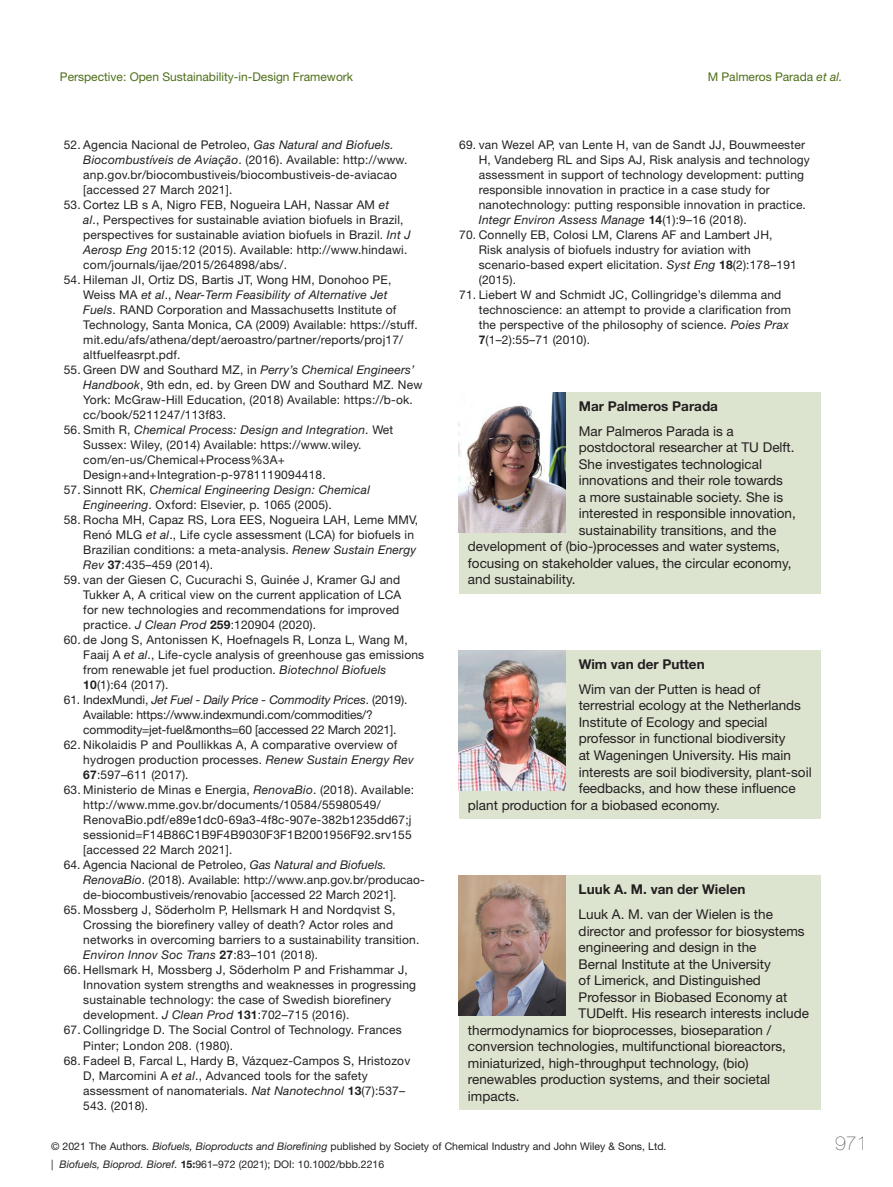
<style>
.page{position:relative;width:893px;height:1187px;background:#fff}
.page>*{position:absolute;margin:0;border:0;box-sizing:border-box;transform-origin:0 0}
.t1{font:200 19.5px "Helvetica Neue LT Std";color:#231f20}
.AU_BIO{font:13.5px "Helvetica Neue LT Std";color:#231f20}
.BIO_HD{font:700 13.5px "Helvetica Neue LT Std";color:#231f20}
.t2{font:12px/15px "Helvetica Neue LT Std";letter-spacing:.015em;color:#231f20}
.t3{font:12px/15px "Helvetica Neue LT Std";letter-spacing:-.01em;color:#231f20}
.t4{font:italic 12px/15px "Helvetica Neue LT Std";letter-spacing:.015em;color:#231f20}
.t5{font:12px "Helvetica Neue LT Std";color:#4e6e17}
.t6{font:10.5px/18px "Helvetica Neue LT Std";color:#231f20}
.s1{font-style:italic}
.s2{font-style:normal}
.s3{font-weight:700}
</style>
<div class="page">
<div style="left:459px;top:392px;width:362px;height:201px;background:#dce3cf"></div>
<img style="left:459px;top:392px;width:106px;height:140px">
<div style="left:459px;top:650px;width:362px;height:168px;background:#dce3cf"></div>
<img style="left:459px;top:650px;width:106px;height:140px">
<div style="left:459px;top:875px;width:362px;height:234px;background:#dce3cf"></div>
<img style="left:459px;top:875px;width:106px;height:140px">
<p class="t5" style="left:60px;top:69px;width:295px">Perspective: Open Sustainability-in-Design Framework</p>
<p class="t5" style="left:708px;top:69px;width:136px">M Palmeros Parada <span class="s1">et al.</span></p>
<p class="t2" style="left:83px;top:137px;width:326px;text-indent:-20px">52. Agencia Nacional de Petroleo, <span class="s1">Gas Natural and Biofuels.<br>Biocombustíveis de Aviação</span>. (2016). Available: http://www. anp.gov.br/biocombustiveis/biocombustiveis-de-aviacao [accessed 27 March 2021].</p>
<p class="t2" style="left:83px;top:197px;width:329px;text-indent:-20px">53. Cortez LB s A, Nigro FEB, Nogueira LAH, Nassar AM <span class="s1">et<br>al</span>., Perspectives for sustainable aviation biofuels in Brazil, perspectives for sustainable aviation biofuels in Brazil. <span class="s1">Int J Aerosp Eng</span> 2015:12 (2015). Available: http://www.hindawi. com/journals/ijae/2015/264898/abs/.</p>
<p class="t2" style="left:83px;top:272px;width:336px;text-indent:-20px">54. Hileman JI, Ortiz DS, Bartis JT, Wong HM, Donohoo PE, Weiss MA <span class="s1">et al</span>., <span class="s1">Near-Term Feasibility of Alternative Jet Fuels</span>. RAND Corporation and Massachusetts Institute of Technology, Santa Monica, CA (2009) Available: https://stuff. mit.edu/afs/athena/dept/aeroastro/partner/reports/proj17/ altfuelfeasrpt.pdf.</p>
<p class="t2" style="left:83px;top:362px;width:341px;text-indent:-20px">55. Green DW and Southard MZ, in <span class="s1">Perry’s Chemical Engineers’ Handbook</span>, 9th edn, ed. by Green DW and Southard MZ. New York: McGraw-Hill Education, (2018) Available: https://b-ok. cc/book/5211247/113f83.</p>
<p class="t2" style="left:83px;top:422px;width:312px;text-indent:-20px">56. Smith R, <span class="s1">Chemical Process: Design and Integration</span>. Wet Sussex: Wiley, (2014) Available: https://www.wiley. com/en-us/Chemical+Process%3A+ Design+and+Integration-p-9781119094418.</p>
<p class="t4" style="left:83px;top:482px;width:288px;text-indent:-20px"><span class="s2">57. Sinnott RK,</span> Chemical Engineering Design: Chemical<br>Engineering<span class="s2">. Oxford: Elsevier, p. 1065 (2005).</span></p>
<p class="t2" style="left:83px;top:512px;width:336px;text-indent:-20px">58. Rocha MH, Capaz RS, Lora EES, Nogueira LAH, Leme MMV, Renó MLG <span class="s1">et al</span>., Life cycle assessment (LCA) for biofuels in Brazilian conditions: a meta-analysis. <span class="s1">Renew Sustain Energy Rev</span> <span class="s3">37</span>:435–459 (2014).</p>
<p class="t2" style="left:83px;top:572px;width:320px;text-indent:-20px">59. van der Giesen C, Cucurachi S, Guinée J, Kramer GJ and Tukker A, A critical view on the current application of LCA for new technologies and recommendations for improved practice. <span class="s1">J Clean Prod</span> <span class="s3">259</span>:120904 (2020).</p>
<p class="t2" style="left:83px;top:632px;width:342px;text-indent:-20px">60. de Jong S, Antonissen K, Hoefnagels R, Lonza L, Wang M, Faaij A <span class="s1">et al</span>., Life-cycle analysis of greenhouse gas emissions from renewable jet fuel production. <span class="s1">Biotechnol Biofuels </span><span class="s3">10</span>(1):64 (2017).</p>
<p class="t3" style="left:83px;top:692px;width:326px;text-indent:-20px">61. IndexMundi, <span class="s1">Jet Fuel - Daily Price - Commodity Prices</span>. (2019).<br>Available: https://www.indexmundi.com/commodities/? commodity=jet-fuel&amp;months=60 [accessed 22 March 2021].</p>
<p class="t2" style="left:83px;top:737px;width:332px;text-indent:-20px">62. Nikolaidis P and Poullikkas A, A comparative overview of hydrogen production processes. <span class="s1">Renew Sustain Energy Rev<br></span><span class="s3">67</span>:597–611 (2017).</p>
<p class="t2" style="left:83px;top:782px;width:332px;text-indent:-20px">63. Ministerio de Minas e Energia, <span class="s1">RenovaBio</span>. (2018). Available: http://www.mme.gov.br/documents/10584/55980549/ RenovaBio.pdf/e89e1dc0-69a3-4f8c-907e-382b1235dd67;j sessionid=F14B86C1B9F4B9030F3F1B2001956F92.srv155 [accessed 22 March 2021].</p>
<p class="t2" style="left:83px;top:857px;width:343px;text-indent:-20px">64. Agencia Nacional de Petroleo, <span class="s1">Gas Natural and Biofuels.<br>RenovaBio</span>. (2018). Available: http://www.anp.gov.br/producao&shy;de-biocombustiveis/renovabio [accessed 22 March 2021].</p>
<p class="t2" style="left:83px;top:902px;width:338px;text-indent:-20px">65. Mossberg J, Söderholm P, Hellsmark H and Nordqvist S, Crossing the biorefinery valley of death? Actor roles and networks in overcoming barriers to a sustainability transition.<br><span class="s1">Environ Innov Soc Trans</span> <span class="s3">27</span>:83–101 (2018).</p>
<p class="t2" style="left:83px;top:962px;width:334px;text-indent:-20px">66. Hellsmark H, Mossberg J, Söderholm P and Frishammar J, Innovation system strengths and weaknesses in progressing sustainable technology: the case of Swedish biorefinery development. <span class="s1">J Clean Prod</span> <span class="s3">131</span>:702–715 (2016).</p>
<p class="t2" style="left:83px;top:1022px;width:320px;text-indent:-20px">67. Collingridge D. The Social Control of Technology. Frances<br>Pinter; London 208. (1980).</p>
<p class="t2" style="left:83px;top:1052px;width:329px;text-indent:-20px">68. Fadeel B, Farcal L, Hardy B, Vázquez-Campos S, Hristozov D, Marcomini A <span class="s1">et al</span>., Advanced tools for the safety assessment of nanomaterials. <span class="s1">Nat Nanotechnol</span> <span class="s3">13</span>(7):537– 543. (2018).</p>
<p class="t2" style="left:479px;top:137px;width:333px;text-indent:-20px">69. van Wezel AP, van Lente H, van de Sandt JJ, Bouwmeester H, Vandeberg RL and Sips AJ, Risk analysis and technology assessment in support of technology development: putting responsible innovation in practice in a case study for nanotechnology: putting responsible innovation in practice.<br><span class="s1">Integr Environ Assess Manage</span> <span class="s3">14</span>(1):9–16 (2018).</p>
<p class="t2" style="left:479px;top:227px;width:320px;text-indent:-20px">70. Connelly EB, Colosi LM, Clarens AF and Lambert JH, Risk analysis of biofuels industry for aviation with scenario-based expert elicitation. <span class="s1">Syst Eng</span> <span class="s3">18</span>(2):178–191 (2015).</p>
<p class="t2" style="left:479px;top:287px;width:314px;text-indent:-20px">71. Liebert W and Schmidt JC, Collingridge’s dilemma and technoscience: an attempt to provide a clarification from the perspective of the philosophy of science. <span class="s1">Poies Prax </span><span class="s3">7</span>(1–2):55–71 (2010).</p>
<p class="BIO_HD" style="left:579px;top:397px;width:141px">Mar Palmeros Parada</p>
<p class="AU_BIO" style="left:579px;top:423px;width:157px">Mar Palmeros Parada is a</p>
<p class="AU_BIO" style="left:579px;top:439px;width:217px">postdoctoral researcher at TU Delft.</p>
<p class="AU_BIO" style="left:579px;top:456px;width:185px">She investigates technological</p>
<p class="AU_BIO" style="left:579px;top:472px;width:206px">innovations and their role towards</p>
<p class="AU_BIO" style="left:579px;top:489px;width:206px">a more sustainable society. She is</p>
<p class="AU_BIO" style="left:579px;top:505px;width:219px">interested in responsible innovation,</p>
<p class="AU_BIO" style="left:579px;top:522px;width:199px">sustainability transitions, and the</p>
<p class="AU_BIO" style="left:468px;top:538px;width:314px">development of (bio-)processes and water systems,</p>
<p class="AU_BIO" style="left:468px;top:555px;width:325px">focusing on stakeholder values, the circular economy,</p>
<p class="AU_BIO" style="left:468px;top:571px;width:109px">and sustainability.</p>
<p class="BIO_HD" style="left:579px;top:655px;width:128px">Wim van der Putten</p>
<p class="AU_BIO" style="left:579px;top:681px;width:183px">Wim van der Putten is head of</p>
<p class="AU_BIO" style="left:579px;top:697px;width:224px">terrestrial ecology at the Netherlands</p>
<p class="AU_BIO" style="left:579px;top:714px;width:190px">Institute of Ecology and special</p>
<p class="AU_BIO" style="left:579px;top:730px;width:208px">professor in functional biodiversity</p>
<p class="AU_BIO" style="left:579px;top:747px;width:214px">at Wageningen University. His main</p>
<p class="AU_BIO" style="left:579px;top:763px;width:234px">interests are soil biodiversity, plant-soil</p>
<p class="AU_BIO" style="left:579px;top:780px;width:219px">feedbacks, and how these influence</p>
<p class="AU_BIO" style="left:468px;top:796px;width:254px">plant production for a biobased economy.</p>
<p class="BIO_HD" style="left:579px;top:880px;width:168px">Luuk A. M. van der Wielen</p>
<p class="AU_BIO" style="left:579px;top:906px;width:196px">Luuk A. M. van der Wielen is the</p>
<p class="AU_BIO" style="left:579px;top:922px;width:228px">director and professor for biosystems</p>
<p class="AU_BIO" style="left:579px;top:939px;width:179px">engineering and design in the</p>
<p class="AU_BIO" style="left:579px;top:955px;width:194px">Bernal Institute at the University</p>
<p class="AU_BIO" style="left:579px;top:972px;width:184px">of Limerick, and Distinguished</p>
<p class="AU_BIO" style="left:579px;top:988px;width:210px">Professor in Biobased Economy at</p>
<p class="AU_BIO" style="left:579px;top:1005px;width:232px">TUDelft. His research interests include</p>
<p class="AU_BIO" style="left:468px;top:1021px;width:305px">thermodynamics for bioprocesses, bioseparation /</p>
<p class="AU_BIO" style="left:468px;top:1038px;width:320px">conversion technologies, multifunctional bioreactors,</p>
<p class="AU_BIO" style="left:468px;top:1054px;width:282px">miniaturized, high-throughput technology, (bio)</p>
<p class="AU_BIO" style="left:468px;top:1071px;width:304px">renewables production systems, and their societal</p>
<p class="AU_BIO" style="left:468px;top:1087px;width:53px">impacts.</p>
<p class="t6" style="left:51px;top:1137px;width:617px">© 2021 The Authors. <span class="s1">Biofuels, Bioproducts and Biorefining</span> published by Society of Chemical Industry and John Wiley &amp; Sons, Ltd. | <span class="s1">Biofuels, Bioprod. Bioref.</span> <span class="s3">15:</span>961–972 (2021); DOI: 10.1002/bbb.2216</p>
<h1 class="t1" style="left:835px;top:1131px;width:34px">971</h1>
</div>
